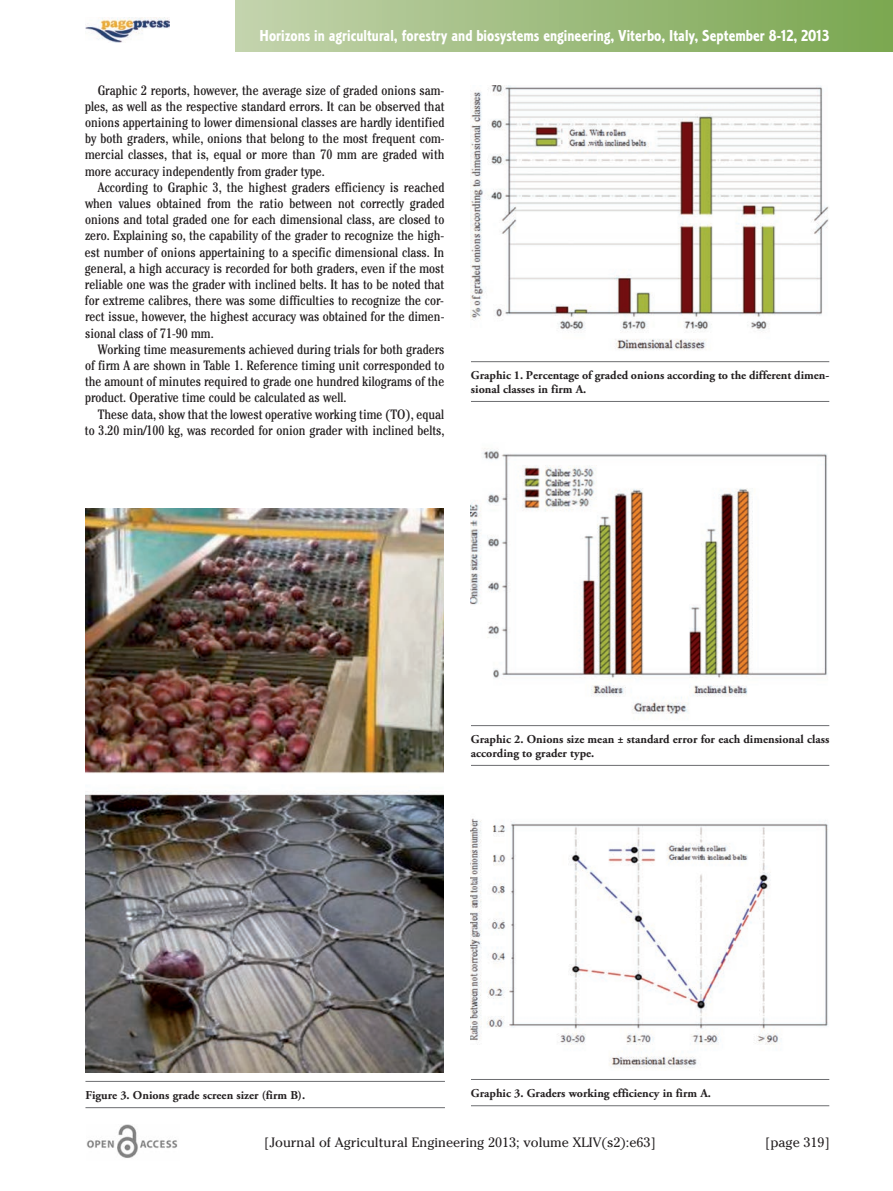
<style>
.page{position:relative;width:893px;height:1191px;background:#fff}
.page>*{position:absolute;margin:0;border:0;box-sizing:border-box;transform-origin:0 0}
.t1{font:16.5px "Corinthian Bold Condensed Plain";color:#fff}
.t2{font:condensed 13.5px/16.2px "Cheltenham";color:#231f20;text-align:justify}
.t3{font:13.5px "Cheltenham";color:#231f20}
.t4{font:700 12px/13.5px "Adobe Garamond Pro";color:#231f20}
</style>
<div class="page">
<img style="left:86px;top:1124px;width:92px;height:34px">
<img style="left:85px;top:17px;width:84px;height:26px">
<div style="left:235px;top:0;width:658px;height:51px;background:linear-gradient(to right,#c3d3ac,#7aa650)"></div>
<img style="left:85px;top:509px;width:359px;height:563px">
<hr style="left:85px;top:1081px;width:360px;height:1px;background:#6c6d70">
<hr style="left:85px;top:1107px;width:360px;height:1px;background:#6c6d70">
<img style="left:471px;top:85px;width:358px;height:265px">
<hr style="left:471px;top:361px;width:358px;height:1px;background:#6c6d70">
<hr style="left:471px;top:401px;width:358px;height:1px;background:#6c6d70">
<img style="left:471px;top:448px;width:356px;height:267px">
<hr style="left:471px;top:725px;width:358px;height:1px;background:#6c6d70">
<hr style="left:471px;top:765px;width:358px;height:1px;background:#6c6d70">
<img style="left:471px;top:818px;width:357px;height:250px">
<hr style="left:471px;top:1079px;width:358px;height:1px;background:#6c6d70">
<hr style="left:471px;top:1105px;width:358px;height:1px;background:#6c6d70">
<p class="t1" style="left:260px;top:30px;width:571px">Horizons in agricultural, forestry and biosystems engineering, Viterbo, Italy, September 8-12, 2013</p>
<p class="t2" style="left:85px;top:83px;width:361px;text-indent:13px">Graphic 2 reports, however, the average size of graded onions sam&shy;ples, as well as the respective standard errors. It can be observed that onions appertaining to lower dimensional classes are hardly identified by both graders, while, onions that belong to the most frequent com&shy;mercial classes, that is, equal or more than 70 mm are graded with more accuracy independently from grader type.</p>
<p class="t2" style="left:85px;top:180px;width:361px;text-indent:13px">According to Graphic 3, the highest graders efficiency is reached when values obtained from the ratio between not correctly graded onions and total graded one for each dimensional class, are closed to zero. Explaining so, the capability of the grader to recognize the high&shy;est number of onions appertaining to a specific dimensional class. In general, a high accuracy is recorded for both graders, even if the most reliable one was the grader with inclined belts. It has to be noted that for extreme calibres, there was some difficulties to recognize the cor&shy;rect issue, however, the highest accuracy was obtained for the dimen&shy;sional class of 71-90 mm.</p>
<p class="t2" style="left:85px;top:342px;width:361px;text-indent:13px">Working time measurements achieved during trials for both graders of firm A are shown in Table 1. Reference timing unit corresponded to the amount of minutes required to grade one hundred kilograms of the product. Operative time could be calculated as well.</p>
<p class="t2" style="left:85px;top:407px;width:361px;text-align:right">These data, show that the lowest operative working time (TO), equal to 3.20 min/100 kg, was recorded for onion grader with inclined belts,</p>
<p class="t4" style="left:471px;top:369px;width:360px">Graphic 1. Percentage of graded onions according to the different dimen&shy;sional classes in firm A.</p>
<p class="t4" style="left:471px;top:733px;width:360px">Graphic 2. Onions size mean ± standard error for each dimensional class according to grader type.</p>
<p class="t4" style="left:85px;top:1089px;width:221px">Figure 3. Onions grade screen sizer (firm B).</p>
<p class="t4" style="left:471px;top:1087px;width:241px">Graphic 3. Graders working efficiency in firm A.</p>
<p class="t3" style="left:264px;top:1134px;width:393px">[Journal of Agricultural Engineering 2013; volume XLIV(s2):e63]</p>
<p class="t3" style="left:765px;top:1134px;width:66px">[page 319]</p>
</div>
